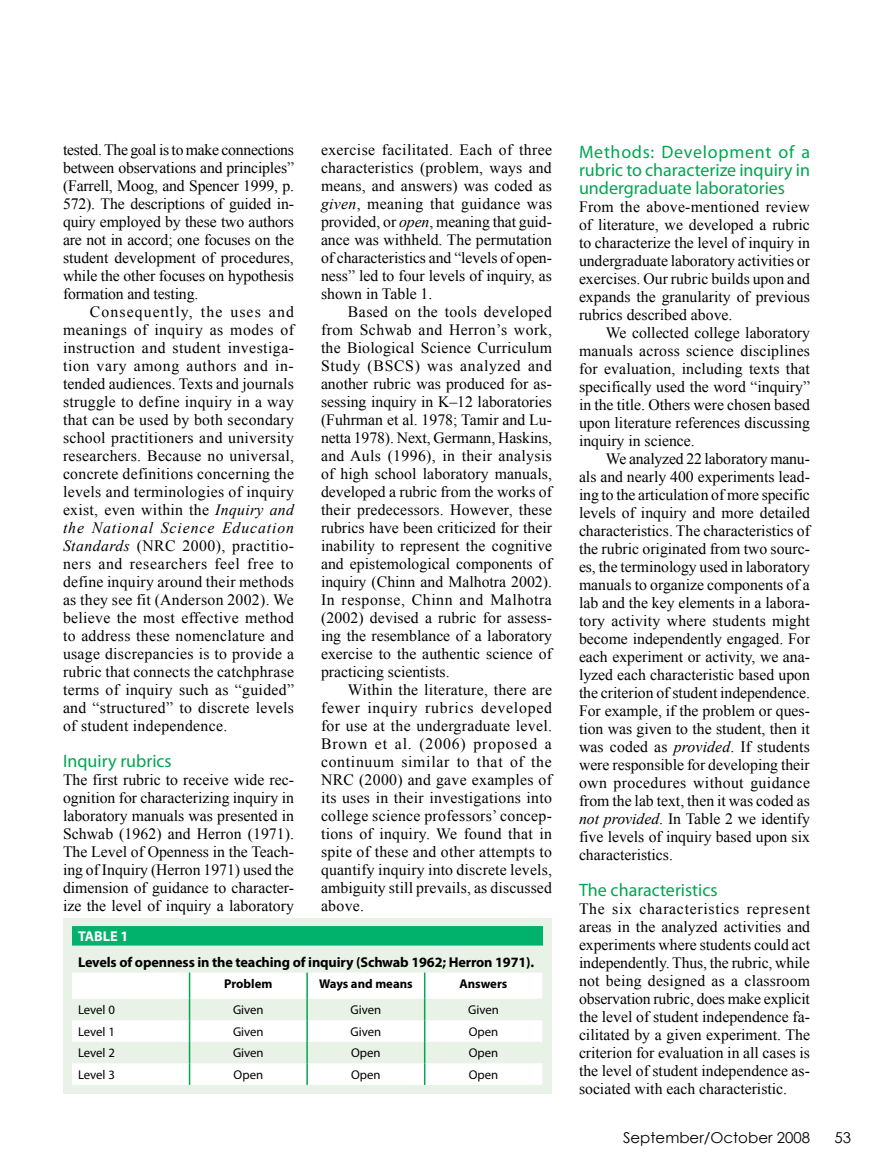
<style>
.page{position:relative;width:891px;height:1175px;background:#fff}
.page>*{position:absolute;margin:0;border:0;box-sizing:border-box;transform-origin:0 0}
.t1{font:18px/18px "Myriad Pro";color:#00a651;text-align:justify}
.t2{font:15.75px/18px "Times New Roman";color:#000;text-align:justify}
.t3{font:15px "Century Gothic";color:#000}
.t4{font:700 14.25px "Myriad Pro";letter-spacing:-.01em;color:#000}
.t5{font:14.25px "Myriad MM 700 600";color:#fff}
.t6{font:12.75px "Myriad Pro";color:#000}
.t7{font:700 12.75px "Myriad Pro";color:#000}
.s1{font-style:italic}
</style>
<div class="page">
<div style="left:63px;top:918px;width:489px;height:176px;background:#e8f2e6"></div>
<div style="left:72px;top:926px;width:471px;height:19px;background:#00b26b"></div>
<svg style="left:72px;top:972px;width:470px;height:112px;fill:#fff"></svg>
<hr style="left:306px;top:972px;width:2px;height:26px;background:#00a651">
<hr style="left:306px;top:998px;width:2px;height:22px;background:#00a651">
<hr style="left:306px;top:1020px;width:2px;height:21px;background:#00a651">
<hr style="left:306px;top:1041px;width:2px;height:22px;background:#00a651">
<svg style="left:189px;top:972px;width:1px;height:112px"></svg>
<hr style="left:306px;top:1063px;width:2px;height:21px;background:#00a651">
<svg style="left:424px;top:972px;width:1px;height:112px"></svg>
<p class="t2" style="left:63px;top:140px;width:233px">tested. The goal is to make connections between observations and principles” (Farrell, Moog, and Spencer 1999, p.<br>572). The descriptions of guided in&shy;quiry employed by these two authors are not in accord; one focuses on the student development of procedures, while the other focuses on hypothesis formation and testing.</p>
<p class="t2" style="left:63px;top:302px;width:233px;text-indent:27px">Consequently, the uses and meanings of inquiry as modes of instruction and student investiga&shy;tion vary among authors and in&shy;tended audiences. Texts and journals struggle to define inquiry in a way that can be used by both secondary school practitioners and university researchers. Because no universal, concrete definitions concerning the levels and terminologies of inquiry exist, even within the <span class="s1">Inquiry and the National Science Education Standards</span> (NRC 2000), practitio&shy;ners and researchers feel free to define inquiry around their methods as they see fit (Anderson 2002). We believe the most effective method to address these nomenclature and usage discrepancies is to provide a rubric that connects the catchphrase terms of inquiry such as “guided” and “structured” to discrete levels of student independence.</p>
<p class="t1" style="left:63px;top:752px;width:110px">Inquiry rubrics</p>
<p class="t2" style="left:63px;top:770px;width:233px">The first rubric to receive wide rec&shy;ognition for characterizing inquiry in laboratory manuals was presented in Schwab (1962) and Herron (1971).<br>The Level of Openness in the Teach&shy;ing of Inquiry (Herron 1971) used the dimension of guidance to character&shy;ize the level of inquiry a laboratory</p>
<p class="t5" style="left:78px;top:929px;width:52px">Table 1</p>
<p class="t4" style="left:78px;top:952px;width:458px">Levels of openness in the teaching of inquiry (Schwab 1962; Herron 1971).</p>
<p class="t7" style="left:224px;top:975px;width:50px">Problem</p>
<p class="t7" style="left:319px;top:975px;width:95px">Ways and means</p>
<p class="t7" style="left:460px;top:975px;width:49px">Answers</p>
<p class="t6" style="left:78px;top:1002px;width:38px">Level 0</p>
<p class="t6" style="left:233px;top:1002px;width:32px">Given</p>
<p class="t6" style="left:351px;top:1002px;width:32px">Given</p>
<p class="t6" style="left:468px;top:1002px;width:32px">Given</p>
<p class="t6" style="left:78px;top:1023px;width:38px">Level 1</p>
<p class="t6" style="left:233px;top:1023px;width:32px">Given</p>
<p class="t6" style="left:351px;top:1023px;width:32px">Given</p>
<p class="t6" style="left:469px;top:1023px;width:31px">Open</p>
<p class="t6" style="left:78px;top:1045px;width:38px">Level 2</p>
<p class="t6" style="left:233px;top:1045px;width:32px">Given</p>
<p class="t6" style="left:351px;top:1045px;width:31px">Open</p>
<p class="t6" style="left:469px;top:1045px;width:31px">Open</p>
<p class="t6" style="left:78px;top:1066px;width:38px">Level 3</p>
<p class="t6" style="left:234px;top:1066px;width:31px">Open</p>
<p class="t6" style="left:351px;top:1066px;width:31px">Open</p>
<p class="t6" style="left:469px;top:1066px;width:31px">Open</p>
<p class="t2" style="left:321px;top:140px;width:233px">exercise facilitated. Each of three characteristics (problem, ways and means, and answers) was coded as <span class="s1">given</span>, meaning that guidance was provided, or <span class="s1">open</span>, meaning that guid&shy;ance was withheld. The permutation of characteristics and “levels of open&shy;ness” led to four levels of inquiry, as shown in Table 1.</p>
<p class="t2" style="left:321px;top:302px;width:233px;text-indent:27px">Based on the tools developed from Schwab and Herron’s work, the Biological Science Curriculum Study (BSCS) was analyzed and another rubric was produced for as&shy;sessing inquiry in K–12 laboratories (Fuhrman et al. 1978; Tamir and Lu&shy;netta 1978). Next, Germann, Haskins, and Auls (1996), in their analysis of high school laboratory manuals, developed a rubric from the works of their predecessors. However, these rubrics have been criticized for their inability to represent the cognitive and epistemological components of inquiry (Chinn and Malhotra 2002).<br>In response, Chinn and Malhotra (2002) devised a rubric for assess&shy;ing the resemblance of a laboratory exercise to the authentic science of practicing scientists.</p>
<p class="t2" style="left:321px;top:680px;width:233px;text-indent:27px">Within the literature, there are fewer inquiry rubrics developed for use at the undergraduate level.<br>Brown et al. (2006) proposed a continuum similar to that of the NRC (2000) and gave examples of its uses in their investigations into college science professors’ concep&shy;tions of inquiry. We found that in spite of these and other attempts to quantify inquiry into discrete levels, ambiguity still prevails, as discussed above.</p>
<p class="t1" style="left:579px;top:142px;width:233px">Methods: Development of a rubric to characterize inquiry in undergraduate laboratories</p>
<p class="t2" style="left:579px;top:197px;width:233px">From the above-mentioned review of literature, we developed a rubric to characterize the level of inquiry in undergraduate laboratory activities or exercises. Our rubric builds upon and expands the granularity of previous rubrics described above.</p>
<p class="t2" style="left:579px;top:323px;width:233px;text-indent:27px">We collected college laboratory manuals across science disciplines for evaluation, including texts that specifically used the word “inquiry” in the title. Others were chosen based upon literature references discussing inquiry in science.</p>
<p class="t2" style="left:579px;top:449px;width:233px;text-indent:27px">We analyzed 22 laboratory manu&shy;als and nearly 400 experiments lead&shy;ing to the articulation of more specific levels of inquiry and more detailed characteristics. The characteristics of the rubric originated from two sourc&shy;es, the terminology used in laboratory manuals to organize components of a lab and the key elements in a labora&shy;tory activity where students might become independently engaged. For each experiment or activity, we ana&shy;lyzed each characteristic based upon the criterion of student independence.<br>For example, if the problem or ques&shy;tion was given to the student, then it was coded as <span class="s1">provided</span>. If students were responsible for developing their own procedures without guidance from the lab text, then it was coded as <span class="s1">not provided</span>. In Table 2 we identify five levels of inquiry based upon six characteristics.</p>
<p class="t1" style="left:579px;top:880px;width:140px">The characteristics</p>
<p class="t2" style="left:579px;top:899px;width:233px">The six characteristics represent areas in the analyzed activities and experiments where students could act independently. Thus, the rubric, while not being designed as a classroom observation rubric, does make explicit the level of student independence fa&shy;cilitated by a given experiment. The criterion for evaluation in all cases is the level of student independence as&shy;sociated with each characteristic.</p>
<p class="t3" style="left:623px;top:1127px;width:188px">September/October 2008</p>
<p class="t3" style="left:835px;top:1127px;width:18px">53</p>
</div>
